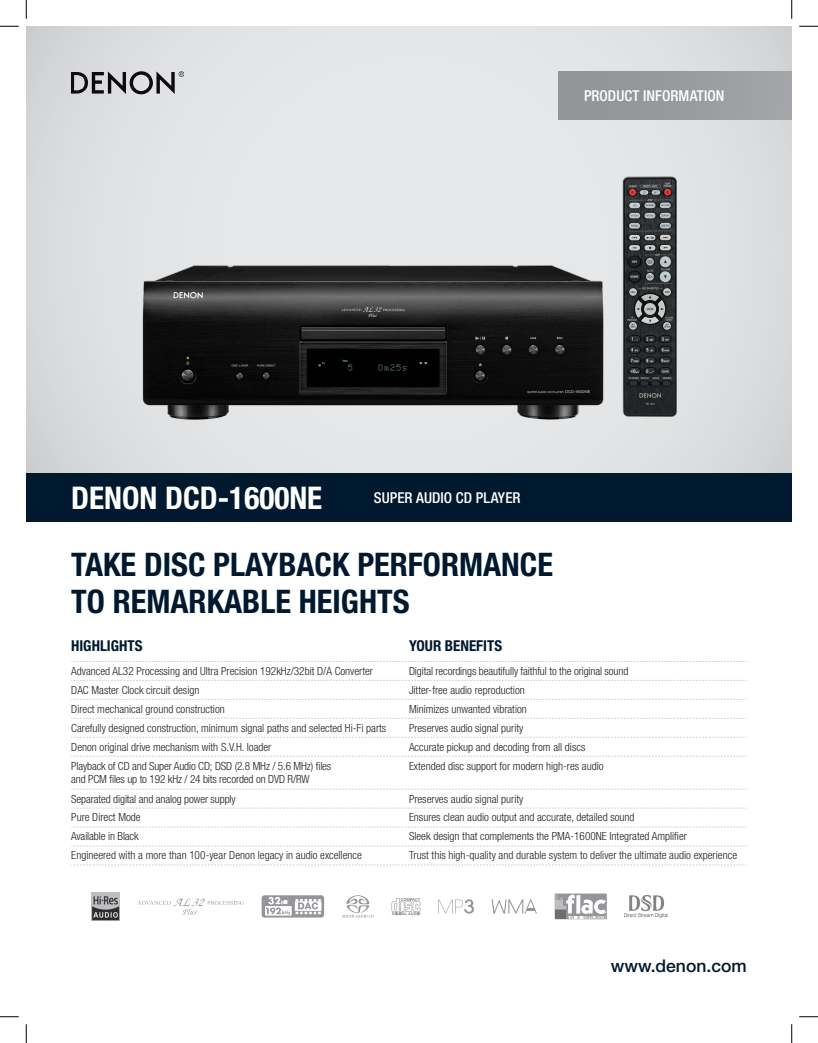
<style>
.page{position:relative;width:818px;height:1043px;background:#fff}
.page>*{position:absolute;margin:0;border:0;box-sizing:border-box;transform-origin:0 0}
.t1{font:700 condensed 32.5px/37.5px "Helvetica Neue LT Std";color:#00192f}
.t2{font:700 condensed 31.25px "Helvetica Neue LT Std";color:#fff}
.t3{font:500 17.5px "Helvetica Neue LT Std";color:#00192f}
.t4{font:500 condensed 15px "Helvetica Neue LT Std";letter-spacing:.005em;color:#fff}
.t5{font:700 condensed 15px "Helvetica Neue LT Std";color:#00192f}
.ptxt_HL_6_5_10_5_Lin{font:300 condensed 11.25px/13.8px "Helvetica Neue LT Std";color:#231f20}
</style>
<div class="page">
<div style="left:26px;top:26px;width:765px;height:456px;background:#e1e2e4"></div>
<svg style="left:554px;top:893px;width:52px;height:26px"></svg>
<svg style="left:555px;top:894px;width:51px;height:24px"></svg>
<img style="left:624px;top:895px;width:43px;height:22px">
<img style="left:142px;top:176px;width:535px;height:244px">
<svg style="left:71px;top:71px;width:113px;height:23px"></svg>
<svg style="left:71px;top:661px;width:675px;height:1px"></svg>
<svg style="left:71px;top:680px;width:674px;height:1px"></svg>
<svg style="left:71px;top:699px;width:674px;height:1px"></svg>
<svg style="left:71px;top:718px;width:674px;height:1px"></svg>
<svg style="left:71px;top:737px;width:674px;height:1px"></svg>
<svg style="left:71px;top:755px;width:673px;height:1px"></svg>
<svg style="left:71px;top:788px;width:673px;height:1px"></svg>
<svg style="left:71px;top:807px;width:673px;height:1px"></svg>
<svg style="left:71px;top:826px;width:674px;height:1px"></svg>
<svg style="left:71px;top:845px;width:674px;height:1px"></svg>
<svg style="left:71px;top:864px;width:674px;height:1px"></svg>
<svg style="left:342px;top:895px;width:32px;height:22px"></svg>
<svg style="left:391px;top:897px;width:29px;height:18px"></svg>
<svg style="left:438px;top:899px;width:36px;height:14px"></svg>
<svg style="left:491px;top:899px;width:46px;height:14px"></svg>
<svg style="left:261px;top:895px;width:63px;height:22px"></svg>
<svg style="left:265px;top:906px;width:27px;height:9px"></svg>
<svg style="left:266px;top:896px;width:55px;height:18px"></svg>
<img style="left:92px;top:892px;width:28px;height:28px">
<svg style="left:137px;top:898px;width:107px;height:16px"></svg>
<div style="left:26px;top:473px;width:765px;height:49px;background:#00192f"></div>
<div style="left:558px;top:71px;width:233px;height:48px;background:#939598"></div>
<svg style="left:0;top:25px;width:19px;height:2px"></svg>
<svg style="left:799px;top:25px;width:19px;height:2px"></svg>
<svg style="left:0;top:1016px;width:19px;height:1px"></svg>
<svg style="left:799px;top:1016px;width:19px;height:1px"></svg>
<svg style="left:25px;top:0;width:2px;height:19px"></svg>
<svg style="left:25px;top:1024px;width:2px;height:18px"></svg>
<svg style="left:791px;top:0;width:1px;height:19px"></svg>
<svg style="left:791px;top:1024px;width:1px;height:18px"></svg>
<p class="t4" style="left:584px;top:87px;width:142px">PRODUCT INFORMATION</p>
<p class="t2" style="left:71px;top:479px;width:252px">DENON DCD-1600NE</p>
<p class="t4" style="left:374px;top:489px;width:148px">SUPER AUDIO CD PLAYER</p>
<p class="t1" style="left:71px;top:545px;width:483px">TAKE DISC PLAYBACK PERFORMANCE<br>TO REMARKABLE HEIGHTS</p>
<p class="t5" style="left:71px;top:636px;width:73px">HIGHLIGHTS</p>
<p class="t5" style="left:409px;top:636px;width:95px">YOUR BENEFITS</p>
<p class="ptxt_HL_6_5_10_5_Lin" style="left:71px;top:664px;width:303px">Advanced AL32 Processing and Ultra Precision 192kHz/32bit D/A Converter</p>
<p class="ptxt_HL_6_5_10_5_Lin" style="left:409px;top:664px;width:221px">Digital recordings beautifully faithful to the original sound</p>
<p class="ptxt_HL_6_5_10_5_Lin" style="left:71px;top:682px;width:130px">DAC Master Clock circuit design</p>
<p class="ptxt_HL_6_5_10_5_Lin" style="left:409px;top:682px;width:117px">Jitter-free audio reproduction</p>
<p class="ptxt_HL_6_5_10_5_Lin" style="left:71px;top:701px;width:155px">Direct mechanical ground construction</p>
<p class="ptxt_HL_6_5_10_5_Lin" style="left:409px;top:701px;width:119px">Minimizes unwanted vibration</p>
<p class="ptxt_HL_6_5_10_5_Lin" style="left:71px;top:720px;width:316px">Carefully designed construction, minimum signal paths and selected Hi-Fi parts</p>
<p class="ptxt_HL_6_5_10_5_Lin" style="left:409px;top:720px;width:116px">Preserves audio signal purity</p>
<p class="ptxt_HL_6_5_10_5_Lin" style="left:71px;top:739px;width:201px">Denon original drive mechanism with S.V.H. loader</p>
<p class="ptxt_HL_6_5_10_5_Lin" style="left:409px;top:739px;width:178px">Accurate pickup and decoding from all discs</p>
<p class="ptxt_HL_6_5_10_5_Lin" style="left:71px;top:758px;width:261px">Playback of CD and Super Audio CD; DSD (2.8 MHz / 5.6 MHz) files and PCM files up to 192 kHz / 24 bits recorded on DVD R/RW</p>
<p class="ptxt_HL_6_5_10_5_Lin" style="left:409px;top:758px;width:196px">Extended disc support for modern high-res audio</p>
<p class="ptxt_HL_6_5_10_5_Lin" style="left:71px;top:791px;width:166px">Separated digital and analog power supply</p>
<p class="ptxt_HL_6_5_10_5_Lin" style="left:409px;top:791px;width:116px">Preserves audio signal purity</p>
<p class="ptxt_HL_6_5_10_5_Lin" style="left:71px;top:810px;width:71px">Pure Direct Mode</p>
<p class="ptxt_HL_6_5_10_5_Lin" style="left:409px;top:810px;width:227px">Ensures clean audio output and accurate, detailed sound</p>
<p class="ptxt_HL_6_5_10_5_Lin" style="left:71px;top:829px;width:69px">Available in Black</p>
<p class="ptxt_HL_6_5_10_5_Lin" style="left:409px;top:829px;width:279px">Sleek design that complements the PMA-1600NE Integrated Amplifier</p>
<p class="ptxt_HL_6_5_10_5_Lin" style="left:71px;top:848px;width:292px">Engineered with a more than 100-year Denon legacy in audio excellence</p>
<p class="ptxt_HL_6_5_10_5_Lin" style="left:409px;top:848px;width:330px">Trust this high-quality and durable system to deliver the ultimate audio experience</p>
<p class="t3" style="left:610px;top:955px;width:137px">www.denon.com</p>
</div>
